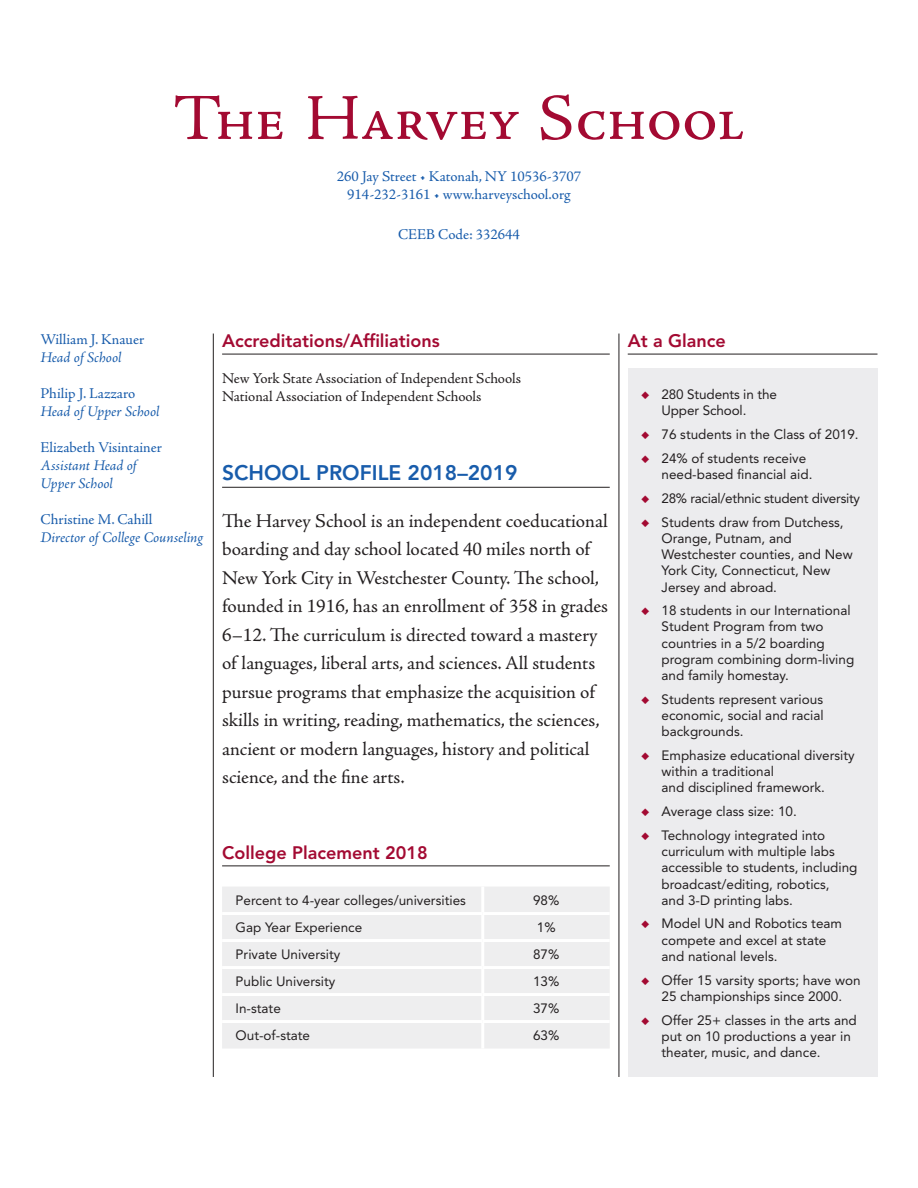
<style>
.page{position:relative;width:918px;height:1188px;background:#fff}
.page>*{position:absolute;margin:0;border:0;box-sizing:border-box;transform-origin:0 0}
.t1{font:800 21px "Avenir LT Std";color:#185cab}
.t2{font:19.5px/28.5px "Adobe Jenson Pro";color:#231f20}
.t3{font:800 18px "Avenir LT Std";color:#a30a32}
.t4{font:15px/18px "Adobe Jenson Pro";color:#185cab;text-align:center}
.t5{font:italic 15px/18px "Adobe Jenson Pro";color:#185cab}
.t6{font:15px/18px "Adobe Jenson Pro";letter-spacing:-.005em;color:#231f20}
.t7{font:13.5px/16.2px "Avenir LT Std";color:#231f20}
.s1{font-family:"Mathematical Pi Six";font-size:10.2px;color:#a30a32}
</style>
<div class="page">
<svg style="left:258px;top:112px;width:25px;height:27px"></svg>
<svg style="left:308px;top:96px;width:211px;height:44px"></svg>
<svg style="left:541px;top:94px;width:30px;height:46px"></svg>
<svg style="left:578px;top:111px;width:26px;height:29px"></svg>
<svg style="left:610px;top:111px;width:69px;height:29px"></svg>
<svg style="left:685px;top:111px;width:58px;height:29px"></svg>
<svg style="left:175px;top:95px;width:77px;height:44px"></svg>
<div style="left:628px;top:369px;width:250px;height:708px;background:#ececee"></div>
<hr style="left:222px;top:354px;width:388px;height:1px;background:#231f20">
<hr style="left:222px;top:487px;width:388px;height:1px;background:#231f20">
<hr style="left:222px;top:866px;width:388px;height:1px;background:#231f20">
<div style="left:222px;top:887px;width:388px;height:161px;background:#eeeeef"></div>
<hr style="left:481px;top:887px;width:3px;height:25px;background:#fff">
<hr style="left:222px;top:912px;width:261px;height:3px;background:#fff">
<hr style="left:483px;top:912px;width:127px;height:3px;background:#fff">
<hr style="left:481px;top:915px;width:3px;height:24px;background:#fff">
<hr style="left:222px;top:939px;width:261px;height:3px;background:#fff">
<hr style="left:483px;top:939px;width:127px;height:3px;background:#fff">
<hr style="left:481px;top:942px;width:3px;height:24px;background:#fff">
<hr style="left:222px;top:966px;width:261px;height:3px;background:#fff">
<hr style="left:483px;top:966px;width:127px;height:3px;background:#fff">
<hr style="left:481px;top:969px;width:3px;height:24px;background:#fff">
<hr style="left:222px;top:993px;width:261px;height:3px;background:#fff">
<hr style="left:483px;top:993px;width:127px;height:3px;background:#fff">
<hr style="left:481px;top:996px;width:3px;height:24px;background:#fff">
<hr style="left:222px;top:1020px;width:261px;height:3px;background:#fff">
<hr style="left:483px;top:1020px;width:127px;height:3px;background:#fff">
<hr style="left:481px;top:1023px;width:3px;height:26px;background:#fff">
<hr style="left:628px;top:354px;width:250px;height:1px;background:#231f20">
<hr style="left:619px;top:334px;width:1px;height:743px;background:#231f20">
<hr style="left:213px;top:334px;width:1px;height:743px;background:#231f20">
<p class="t4" style="left:337px;top:168px;width:246px">260 Jay Street • Katonah, NY 10536-3707<br>914-232-3161 • www.harveyschool.org</p>
<p class="t4" style="left:398px;top:226px;width:123px">CEEB Code: 332644</p>
<p class="t4" style="left:40px;top:331px;width:105px">William J. Knauer</p>
<p class="t5" style="left:40px;top:350px;width:82px">Head of School</p>
<p class="t4" style="left:40px;top:385px;width:96px">Philip J. Lazzaro</p>
<p class="t5" style="left:40px;top:404px;width:121px">Head of Upper School</p>
<p class="t4" style="left:40px;top:439px;width:123px">Elizabeth Visintainer</p>
<p class="t5" style="left:40px;top:458px;width:98px">Assistant Head of<br>Upper School</p>
<p class="t4" style="left:40px;top:511px;width:114px">Christine M. Cahill</p>
<p class="t5" style="left:40px;top:530px;width:164px">Director of College Counseling</p>
<h3 class="t3" style="left:222px;top:330px;width:219px">Accreditations/Affiliations</h3>
<p class="t6" style="left:222px;top:370px;width:301px">New York State Association of Independent Schools<br>National Association of Independent Schools</p>
<h1 class="t1" style="left:222px;top:461px;width:297px">SCHOOL PROFILE 2018–2019</h1>
<p class="t2" style="left:222px;top:507px;width:388px">The Harvey School is an independent coeducational boarding and day school located 40 miles north of New York City in Westchester County. The school, founded in 1916, has an enrollment of 358 in grades 6–12. The curriculum is directed toward a mastery of languages, liberal arts, and sciences. All students pursue programs that emphasize the acquisition of skills in writing, reading, mathematics, the sciences, ancient or modern languages, history and political science, and the fine arts.</p>
<h3 class="t3" style="left:222px;top:842px;width:207px">College Placement 2018</h3>
<p class="t7" style="left:236px;top:892px;width:232px">Percent to 4-year colleges/universities</p>
<p class="t7" style="left:533px;top:892px;width:28px">98%</p>
<p class="t7" style="left:236px;top:919px;width:128px">Gap Year Experience</p>
<p class="t7" style="left:537px;top:919px;width:20px">1%</p>
<p class="t7" style="left:236px;top:946px;width:106px">Private University</p>
<p class="t7" style="left:533px;top:946px;width:28px">87%</p>
<p class="t7" style="left:236px;top:973px;width:101px">Public University</p>
<p class="t7" style="left:533px;top:973px;width:28px">13%</p>
<p class="t7" style="left:236px;top:1000px;width:47px">In-state</p>
<p class="t7" style="left:533px;top:1000px;width:28px">37%</p>
<p class="t7" style="left:236px;top:1027px;width:76px">Out-of-state</p>
<p class="t7" style="left:533px;top:1027px;width:28px">63%</p>
<h3 class="t3" style="left:628px;top:330px;width:100px">At a Glance</h3>
<p class="t7" style="left:662px;top:387px;width:117px;text-indent:-20px"><span class="s1">R</span> 280 Students in the<br>Upper School.</p>
<p class="t7" style="left:641px;top:423px;width:219px;line-height:23.7px"><span class="s1">R</span> 76 students in the Class of 2019.<br><span class="s1">R</span> 24% of students receive</p>
<p class="t7" style="left:641px;top:463px;width:220px;line-height:23.7px;text-indent:20px">need-based financial aid.<br><span class="s1">R</span> 28% racial/ethnic student diversity<br><span class="s1">R</span> Students draw from Dutchess,</p>
<p class="t7" style="left:662px;top:530px;width:193px">Orange, Putnam, and<br>Westchester counties, and New<br>York City, Connecticut, New<br>Jersey and abroad.</p>
<p class="t7" style="left:662px;top:603px;width:194px;text-indent:-20px"><span class="s1">R</span> 18 students in our International<br>Student Program from two countries in a 5/2 boarding program combining dorm-living and family homestay.</p>
<p class="t7" style="left:662px;top:691px;width:164px;text-align:justify;text-indent:-20px"><span class="s1">R</span> Students represent various economic, social and racial backgrounds.</p>
<p class="t7" style="left:662px;top:747px;width:195px;text-indent:-20px"><span class="s1">R</span> Emphasize educational diversity within a traditional<br>and disciplined framework.</p>
<p class="t7" style="left:641px;top:800px;width:186px;line-height:23.7px"><span class="s1">R</span> Average class size: 10.<br><span class="s1">R</span> Technology integrated into</p>
<p class="t7" style="left:662px;top:843px;width:198px">curriculum with multiple labs accessible to students, including broadcast/editing, robotics,<br>and 3-D printing labs.</p>
<p class="t7" style="left:662px;top:916px;width:182px;text-indent:-20px"><span class="s1">R</span> Model UN and Robotics team compete and excel at state and national levels.</p>
<p class="t7" style="left:641px;top:972px;width:221px;text-align:center"><span class="s1">R</span> Offer 15 varsity sports; have won<br>25 championships since 2000.</p>
<p class="t7" style="left:662px;top:1012px;width:197px;text-indent:-20px"><span class="s1">R</span> Offer 25+ classes in the arts and put on 10 productions a year in theater, music, and dance.</p>
</div>
